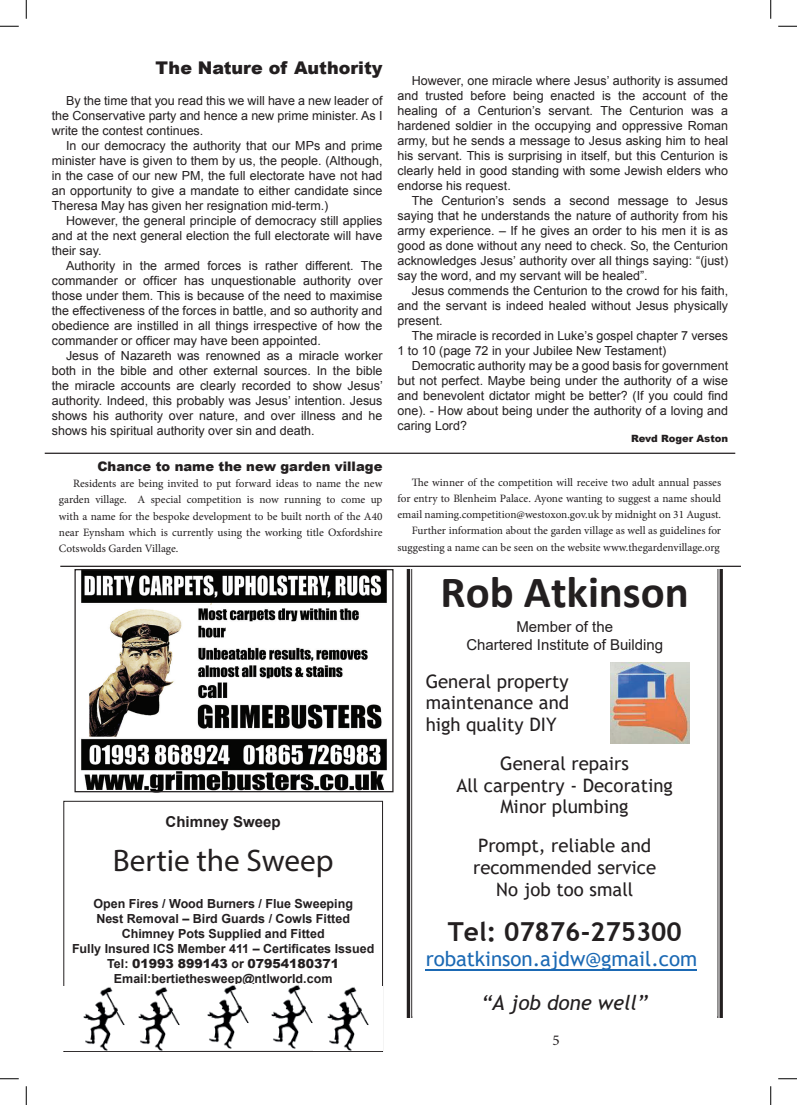
<style>
.page{position:relative;width:797px;height:1105px;background:#fff}
.page>*{position:absolute;margin:0;border:0;box-sizing:border-box;transform-origin:0 0}
.t1{font:700 44.75px "Calibri";color:#231f20}
.t2{font:31.25px "Myriad Pro";color:#231f20}
.t3{font:700 26.12px "Trebuchet MS";letter-spacing:-.005em;color:#231f20}
.t4{font:20.62px "Trebuchet MS";letter-spacing:-.005em;color:#1b69b4}
.t5{font:italic 20.62px "Trebuchet MS";letter-spacing:-.005em;color:#231f20}
.t6{font:18.62px/21.6px "Trebuchet MS";color:#231f20;text-align:center}
.t7{font:900 17.5px "Arial";color:#231f20}
.t8{font:15px/17.2px "Arial";letter-spacing:-.005em;color:#231f20;text-align:center}
.t9{font:700 15px "Arial";color:#231f20}
.t10{font:15px "Minion Pro";color:#231f20}
.t11{font:900 13.12px "Arial";color:#231f20}
.t12{font:12.5px/15px "Arial";color:#231f20;text-align:justify}
.t13{font:700 12.5px/15px "Arial";color:#231f20;text-align:center}
.t14{font:11.25px/16.2px "Minion Pro";color:#231f20;text-align:justify}
.t15{font:900 10px "Arial";color:#231f20}
.s1{font-weight:900}
</style>
<div class="page">
<img style="left:81px;top:571px;width:306px;height:219px">
<div style="left:74px;top:569px;width:319px;height:223px;border:1px solid #231f20"></div>
<svg style="left:407px;top:569px;width:316px;height:448px;background:#656263"></svg>
<img style="left:412px;top:569px;width:305px;height:447px">
<hr style="left:425px;top:969px;width:272px;height:1px;background:#1b69b4">
<div style="left:597px;top:655px;width:102px;height:95px;background:#fff"></div>
<img style="left:610px;top:662px;width:80px;height:81px">
<img style="left:611px;top:662px;width:78px;height:81px">
<hr style="left:60px;top:566px;width:681px;height:1px;background:#231f20">
<div style="left:63px;top:801px;width:320px;height:251px;border:1px solid #231f20"></div>
<img style="left:63px;top:986px;width:62px;height:64px">
<img style="left:327px;top:986px;width:56px;height:64px">
<img style="left:138px;top:987px;width:42px;height:63px">
<img style="left:271px;top:985px;width:42px;height:63px">
<img style="left:207px;top:985px;width:42px;height:63px">
<hr style="left:45px;top:453px;width:690px;height:1px;background:#231f20">
<svg style="left:0;top:25px;width:19px;height:2px"></svg>
<svg style="left:778px;top:25px;width:19px;height:2px"></svg>
<svg style="left:0;top:1078px;width:19px;height:1px"></svg>
<svg style="left:778px;top:1078px;width:19px;height:1px"></svg>
<svg style="left:25px;top:0;width:2px;height:19px"></svg>
<svg style="left:25px;top:1086px;width:2px;height:19px"></svg>
<svg style="left:770px;top:0;width:1px;height:19px"></svg>
<svg style="left:770px;top:1086px;width:1px;height:19px"></svg>
<h3 class="t7" style="left:155px;top:55px;width:228px">The Nature of Authority</h3>
<p class="t12" style="left:52px;top:93px;width:332px;text-indent:14px">By the time that you read this we will have a new leader of the Conservative party and hence a new prime minister. As I write the contest continues.</p>
<p class="t12" style="left:52px;top:138px;width:332px;text-indent:14px">In our democracy the authority that our MPs and prime minister have is given to them by us, the people. (Although, in the case of our new PM, the full electorate have not had an opportunity to give a mandate to either candidate since Theresa May has given her resignation mid-term.)</p>
<p class="t12" style="left:52px;top:213px;width:332px;text-indent:14px">However, the general principle of democracy still applies and at the next general election the full electorate will have their say.</p>
<p class="t12" style="left:52px;top:258px;width:332px;text-indent:14px">Authority in the armed forces is rather different. The commander or officer has unquestionable authority over those under them. This is because of the need to maximise the effectiveness of the forces in battle, and so authority and obedience are instilled in all things irrespective of how the commander or officer may have been appointed.</p>
<p class="t12" style="left:52px;top:348px;width:332px;text-indent:14px">Jesus of Nazareth was renowned as a miracle worker both in the bible and other external sources. In the bible the miracle accounts are clearly recorded to show Jesus’ authority. Indeed, this probably was Jesus’ intention. Jesus shows his authority over nature, and over illness and he shows his spiritual authority over sin and death.</p>
<p class="t12" style="left:397px;top:74px;width:332px;text-indent:14px">However, one miracle where Jesus’ authority is assumed and trusted before being enacted is the account of the healing of a Centurion’s servant. The Centurion was a hardened soldier in the occupying and oppressive Roman army, but he sends a message to Jesus asking him to heal his servant. This is surprising in itself, but this Centurion is clearly held in good standing with some Jewish elders who endorse his request.</p>
<p class="t12" style="left:397px;top:194px;width:332px;text-indent:14px">The Centurion’s sends a second message to Jesus saying that he understands the nature of authority from his army experience. – If he gives an order to his men it is as good as done without any need to check. So, the Centurion acknowledges Jesus’ authority over all things saying: “(just) say the word, and my servant will be healed”.</p>
<p class="t12" style="left:397px;top:284px;width:332px;text-indent:14px">Jesus commends the Centurion to the crowd for his faith, and the servant is indeed healed without Jesus physically present.</p>
<p class="t12" style="left:397px;top:329px;width:332px;text-indent:14px">The miracle is recorded in Luke’s gospel chapter 7 verses<br>1 to 10 (page 72 in your Jubilee New Testament)</p>
<p class="t12" style="left:397px;top:359px;width:332px;text-indent:14px">Democratic authority may be a good basis for government but not perfect. Maybe being under the authority of a wise and benevolent dictator might be better? (If you could find one). - How about being under the authority of a loving and caring Lord?</p>
<p class="t15" style="left:631px;top:431px;width:98px">Revd Roger Aston</p>
<p class="t11" style="left:97px;top:457px;width:286px">Chance to name the new garden village</p>
<p class="t14" style="left:59px;top:475px;width:325px;text-indent:14px">Residents are being invited to put forward ideas to name the new garden village. A special competition is now running to come up with a name for the bespoke development to be built north of the A40 near Eynsham which is currently using the working title Oxfordshire Cotswolds Garden Village.</p>
<p class="t14" style="left:397px;top:474px;width:325px;text-align:right">The winner of the competition will receive two adult annual passes for entry to Blenheim Palace. Ayone wanting to suggest a name should email naming.competition@westoxon.gov.uk by midnight on 31 August.<br>Further information about the garden village as well as guidelines for suggesting a name can be seen on the website www.thegardenvillage.org</p>
<p class="t9" style="left:166px;top:811px;width:117px">Chimney Sweep</p>
<h2 class="t2" style="left:113px;top:841px;width:222px">Bertie the Sweep</h2>
<p class="t13" style="left:72px;top:896px;width:304px">Open Fires / Wood Burners / Flue Sweeping<br>Nest Removal – Bird Guards / Cowls Fitted Chimney Pots Supplied and Fitted<br>Fully Insured ICS Member 411 – Certificates Issued Tel: <span class="s1">01993 899143</span> or <span class="s1">07954180371<br></span>Email:bertiethesweep@ntlworld.com</p>
<h1 class="t1" style="left:440px;top:560px;width:250px">Rob Atkinson</h1>
<p class="t8" style="left:466px;top:618px;width:198px">Member of the<br>Chartered Institute of Building</p>
<h3 class="t6" style="left:425px;top:670px;width:145px;text-align:justify">General property maintenance and high quality DIY</h3>
<h3 class="t6" style="left:456px;top:752px;width:218px">General repairs<br>All carpentry - Decorating<br>Minor plumbing</h3>
<h3 class="t6" style="left:473px;top:834px;width:184px">Prompt, reliable and recommended service<br>No job too small</h3>
<h3 class="t3" style="left:448px;top:916px;width:235px">Tel: 07876-275300</h3>
<h3 class="t4" style="left:425px;top:946px;width:273px">robatkinson.ajdw@gmail.com</h3>
<h3 class="t5" style="left:481px;top:990px;width:168px">“A job done well”</h3>
<p class="t10" style="left:552px;top:1030px;width:9px">5</p>
</div>
